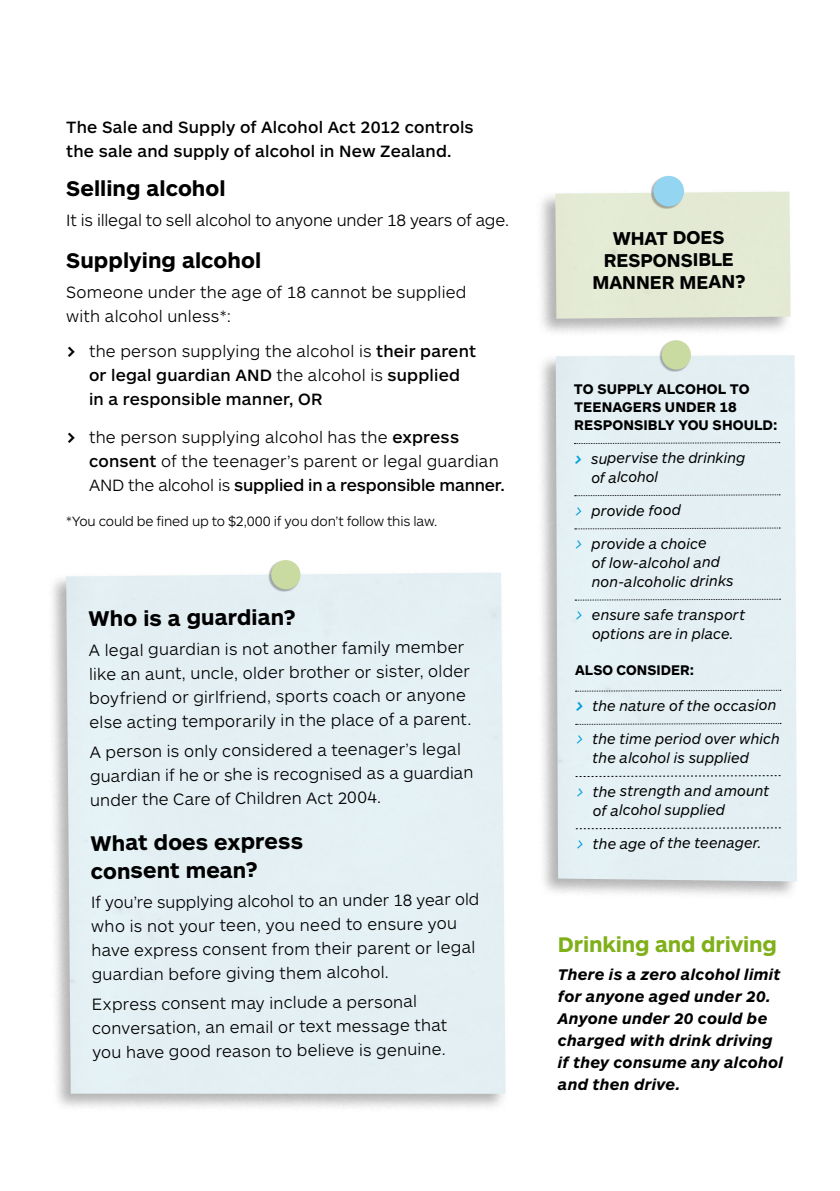
<style>
.page{position:relative;width:840px;height:1191px;background:#fff}
.page>*{position:absolute;margin:0;border:0;box-sizing:border-box;transform-origin:0 0}
.t1{font:700 22px/27.8px "ARS Maquette Pro";letter-spacing:.005em;color:#000}
.t2{font:700 22px "ARS Maquette Pro";letter-spacing:-.005em;color:#7fb019}
.t3{font:700 19.2px/22.2px "ARS Maquette Pro";color:#000;text-align:center}
.t4{font:300 17px/24px "ARS Maquette Pro";letter-spacing:.01em;color:#000}
.t5{font:500 17px/24px "ARS Maquette Pro";letter-spacing:.01em;color:#000}
.t6{font:300 17px "ARS Maquette Pro";letter-spacing:-.01em;color:#000}
.t7{font:italic 700 16px/22px "ARS Maquette Pro";letter-spacing:.015em;color:#000}
.t8{font:italic 15px/19px "ARS Maquette Pro";letter-spacing:.005em;color:#000}
.t9{font:700 14.4px/18px "ARS Maquette Pro";color:#000}
.t10{font:300 14px "ARS Maquette Pro";letter-spacing:-.01em;color:#000}
.s1{font-weight:700}
.s2{font-weight:300}
.s3{font-weight:500}
.s4{font-weight:700;font-size:14px;color:#009ee0}
.s5{color:#009ee0}
.s6{font-weight:700;color:#009ee0}
</style>
<div class="page">
<div style="left:536px;top:352px;width:263px;height:548px;background:#000;opacity:.3"></div>
<div style="left:555px;top:355px;width:241px;height:526px;background:#e3eff3"></div>
<svg style="left:574px;top:442px;width:205px;height:2px"></svg>
<svg style="left:574px;top:494px;width:205px;height:2px"></svg>
<svg style="left:574px;top:527px;width:205px;height:2px"></svg>
<svg style="left:574px;top:599px;width:206px;height:2px"></svg>
<svg style="left:575px;top:690px;width:205px;height:2px"></svg>
<svg style="left:575px;top:723px;width:205px;height:2px"></svg>
<svg style="left:574px;top:775px;width:206px;height:2px"></svg>
<svg style="left:575px;top:827px;width:205px;height:2px"></svg>
<div style="left:658px;top:340px;width:32px;height:32px;background:#000;opacity:.3"></div>
<div style="left:661px;top:340px;width:29px;height:29px;background:#cadba1;border-radius:50%"></div>
<div style="left:535px;top:188px;width:258px;height:149px;background:#000;opacity:.3"></div>
<div style="left:555px;top:192px;width:235px;height:127px;background:#e3ead4"></div>
<div style="left:650px;top:177px;width:33px;height:32px;background:#000;opacity:.3"></div>
<div style="left:652px;top:175px;width:32px;height:32px;background:#94d5f2;border-radius:50%"></div>
<div style="left:47px;top:569px;width:461px;height:543px;background:#000;opacity:.3"></div>
<div style="left:66px;top:572px;width:439px;height:521px;background:#e3eff3"></div>
<div style="left:268px;top:560px;width:32px;height:32px;background:#000;opacity:.3"></div>
<div style="left:271px;top:560px;width:29px;height:29px;background:#cadba1;border-radius:50%"></div>
<p class="t5" style="left:66px;top:114px;width:408px">The Sale and Supply of Alcohol Act 2012 controls the sale and supply of alcohol in New Zealand.</p>
<p class="t1" style="left:66px;top:173px;width:161px">Selling alcohol</p>
<p class="t6" style="left:66px;top:209px;width:444px">It is illegal to sell alcohol to anyone under 18 years of age.</p>
<p class="t1" style="left:66px;top:245px;width:196px">Supplying alcohol</p>
<p class="t4" style="left:66px;top:279px;width:401px">Someone under the age of 18 cannot be supplied with alcohol unless*:</p>
<p class="t5" style="left:89px;top:338px;width:388px;text-indent:-23px"><span class="s1">&gt;</span> <span class="s2">the person supplying the alcohol is</span> their parent or legal guardian AND <span class="s2">the alcohol is</span> supplied in a responsible manner, OR</p>
<p class="t4" style="left:89px;top:424px;width:417px;text-indent:-23px"><span class="s1">&gt;</span> the person supplying alcohol has the <span class="s3">express consent</span> of the teenager’s parent or legal guardian<br>AND the alcohol is <span class="s3">supplied in a responsible manner.</span></p>
<p class="t10" style="left:66px;top:512px;width:372px">*You could be fined up to $2,000 if you don’t follow this law.</p>
<p class="t1" style="left:88px;top:604px;width:208px;rotate:-1deg">Who is a guardian?</p>
<p class="t4" style="left:88px;top:639px;width:383px;rotate:-1deg">A legal guardian is not another family member like an aunt, uncle, older brother or sister, older boyfriend or girlfriend, sports coach or anyone else acting temporarily in the place of a parent.</p>
<p class="t4" style="left:89px;top:740px;width:385px;rotate:-1deg">A person is only considered a teenager’s legal guardian if he or she is recognised as a guardian under the Care of Children Act 2004.</p>
<p class="t1" style="left:90px;top:829px;width:214px;rotate:-1deg">What does express consent mean?</p>
<p class="t6" style="left:91px;top:890px;width:390px">If you’re supplying alcohol to an under 18 year old</p>
<p class="t4" style="left:90px;top:915px;width:385px;rotate:-1deg">who is not your teen, you need to ensure you have express consent from their parent or legal guardian before giving them alcohol.</p>
<p class="t4" style="left:91px;top:992px;width:356px;rotate:-1deg">Express consent may include a personal conversation, an email or text message that you have good reason to believe is genuine.</p>
<p class="t3" style="left:591px;top:227px;width:155px;rotate:-1deg">WHAT DOES<br>RESPONSIBLE<br>MANNER MEAN?</p>
<p class="t9" style="left:573px;top:379px;width:205px">TO SUPPLY ALCOHOL TO<br>TEENAGERS UNDER 18<br>RESPONSIBLY YOU SHOULD:</p>
<p class="t8" style="left:591px;top:447px;width:155px;text-indent:-17px"><span class="s4">&gt;</span> supervise the drinking of alcohol</p>
<p class="t8" style="left:574px;top:500px;width:108px"><span class="s5">&gt;</span> provide food</p>
<p class="t8" style="left:591px;top:533px;width:143px;text-indent:-17px"><span class="s5">&gt;</span> provide a choice<br>of low-alcohol and non-alcoholic drinks</p>
<p class="t8" style="left:574px;top:604px;width:172px;text-align:center"><span class="s5">&gt;</span> ensure safe transport options are in place.</p>
<p class="t9" style="left:575px;top:660px;width:121px">ALSO CONSIDER:</p>
<p class="t8" style="left:575px;top:695px;width:203px"><span class="s6">&gt;</span> the nature of the occasion</p>
<p class="t8" style="left:592px;top:728px;width:189px;text-indent:-17px"><span class="s5">&gt;</span> the time period over which the alcohol is supplied</p>
<p class="t8" style="left:592px;top:780px;width:178px;text-indent:-17px"><span class="s5">&gt;</span> the strength and amount of alcohol supplied</p>
<p class="t8" style="left:575px;top:833px;width:187px"><span class="s5">&gt;</span> the age of the teenager.</p>
<p class="t2" style="left:557px;top:930px;width:220px">Drinking and driving</p>
<p class="t7" style="left:557px;top:962px;width:226px">There is a zero alcohol limit for anyone aged under 20.<br>Anyone under 20 could be charged with drink driving if they consume any alcohol and then drive.</p>
</div>
